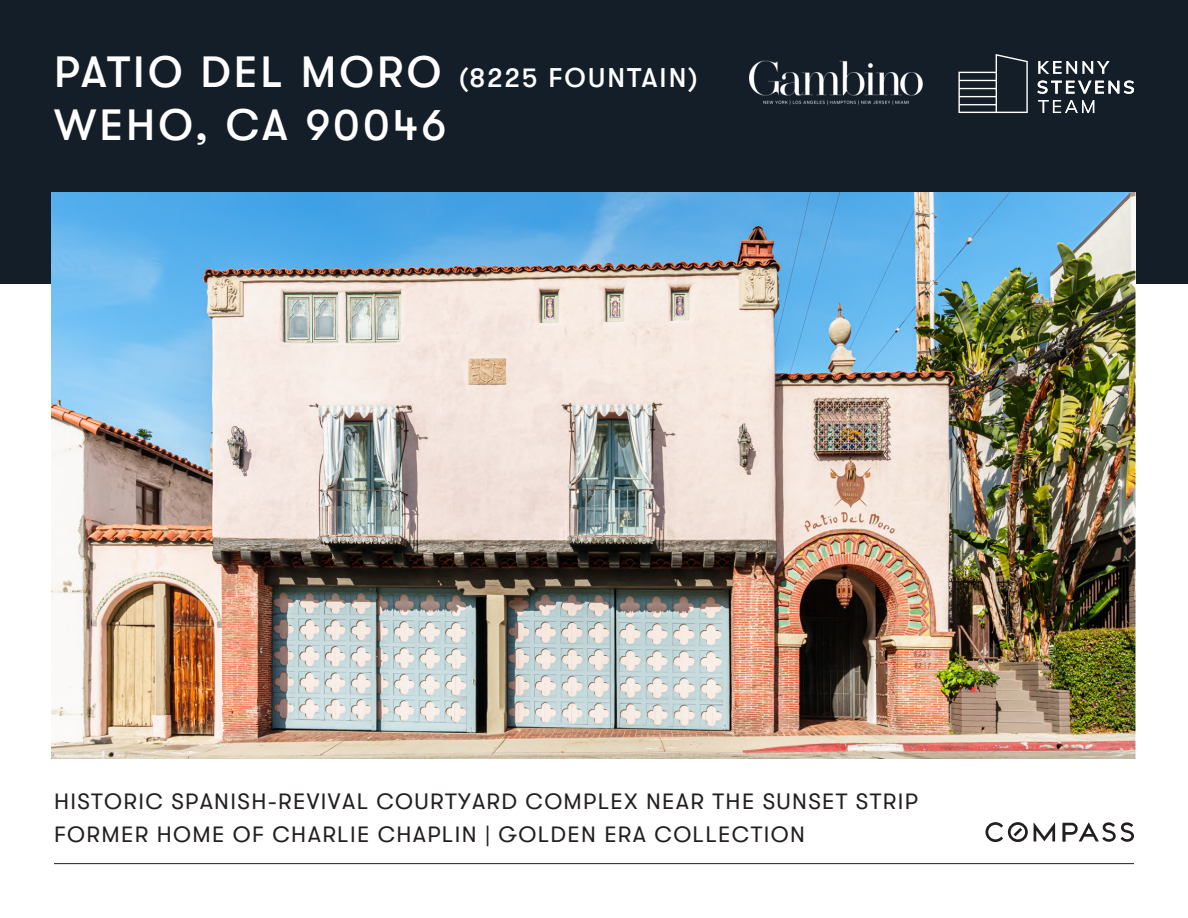
<style>
.page{position:relative;width:1188px;height:918px;background:#fff}
.page>*{position:absolute;margin:0;border:0;box-sizing:border-box;transform-origin:0 0}
.t1{font:500 43.5px "GT Walsheim Pro";letter-spacing:.07em;color:#fff}
.t2{font:500 26.85px "GT Walsheim Pro";letter-spacing:.07em;color:#fff}
.t3{font:22.5px/33px "GT Walsheim Pro";letter-spacing:.06em;color:#231f20}
.s1{font-size:43.5px}
</style>
<div class="page">
<div style="left:0;top:0;width:1188px;height:284px;background:#141e29"></div>
<svg style="left:1034px;top:823px;width:21px;height:18px"></svg>
<svg style="left:986px;top:822px;width:42px;height:20px"></svg>
<svg style="left:1063px;top:822px;width:71px;height:20px"></svg>
<svg style="left:1037px;top:81px;width:97px;height:13px"></svg>
<svg style="left:1038px;top:100px;width:56px;height:13px"></svg>
<hr style="left:54px;top:863px;width:1080px;height:1px;background:#231f20">
<img style="left:678px;top:60px;width:315px;height:133px">
<svg style="left:958px;top:54px;width:70px;height:59px"></svg>
<svg style="left:1038px;top:61px;width:72px;height:13px"></svg>
<img style="left:51px;top:193px;width:1085px;height:565px">
<p class="t2" style="left:54px;top:63px;width:645px"><span class="s1">PATIO DEL MORO</span> (8225 FOUNTAIN)</p>
<h1 class="t1" style="left:54px;top:100px;width:394px">WEHO, CA 90046</h1>
<p class="t3" style="left:54px;top:785px;width:865px">HISTORIC SPANISH-REVIVAL COURTYARD COMPLEX NEAR THE SUNSET STRIP<br>FORMER HOME OF CHARLIE CHAPLIN | GOLDEN ERA COLLECTION</p>
</div>
